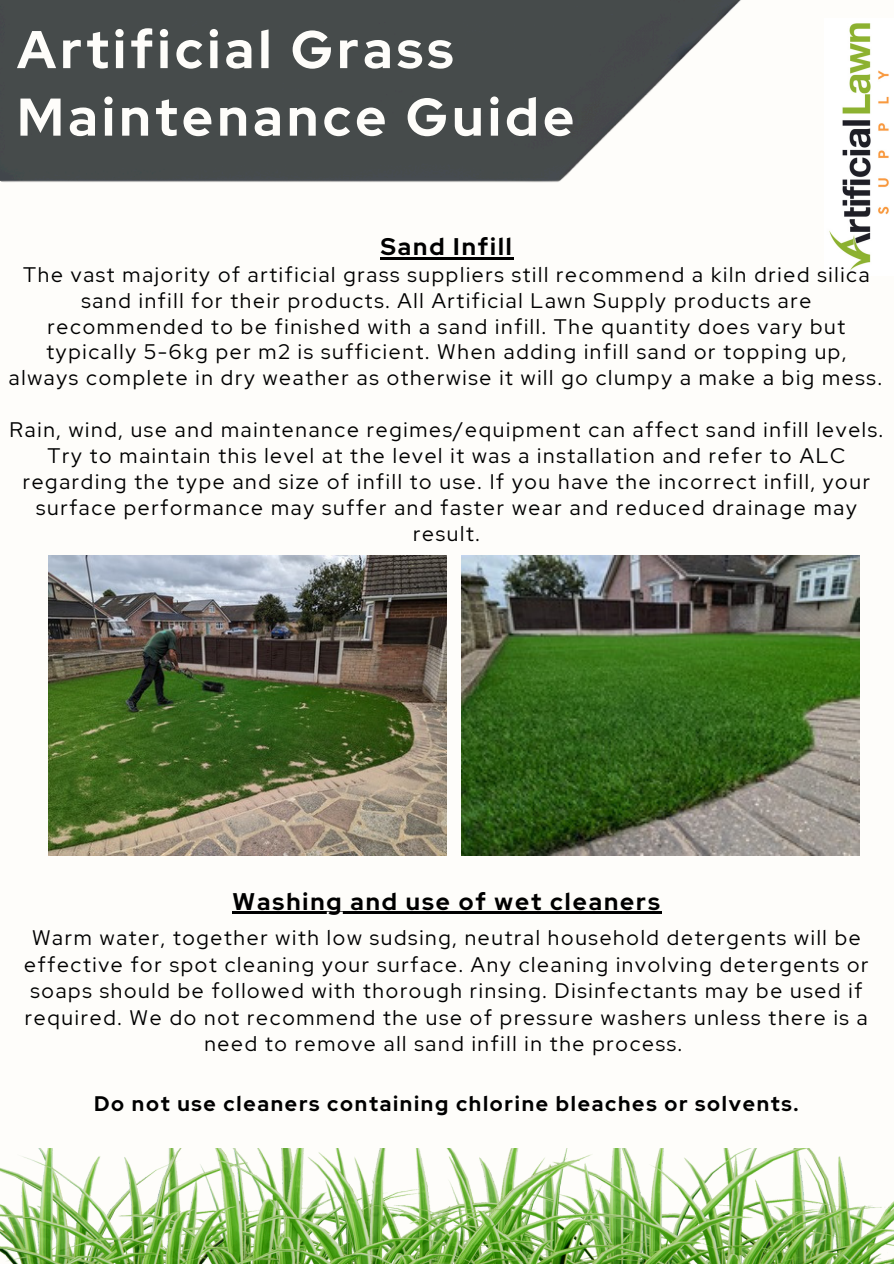
<style>
.page{position:relative;width:894px;height:1264px;background:#fff}
.page>*{position:absolute;margin:0;border:0;box-sizing:border-box;transform-origin:0 0}
.t1{font:700 52.95px/67.5px "Red Hat Display";letter-spacing:.08em;color:#fefdfa}
.t2{font:700 24px "Red Hat Display";letter-spacing:.08em;color:#000}
.t3{font:21px/25.8px "Red Hat Display";letter-spacing:.08em;color:#000;text-align:center}
.t4{font:700 21px "Red Hat Display";letter-spacing:.08em;color:#000}
</style>
<div class="page">
<div style="left:0;top:0;width:893px;height:1263px;background:#fefdfa"></div>
<img style="left:0;top:0;width:741px;height:183px">
<img style="left:829px;top:23px;width:60px;height:248px">
<img style="left:0;top:1148px;width:893px;height:115px">
<img style="left:49px;top:556px;width:397px;height:299px">
<img style="left:461px;top:556px;width:397px;height:299px">
<hr style="left:380px;top:257px;width:133px;height:2px;background:#000">
<hr style="left:232px;top:911px;width:429px;height:2px;background:#000">
<h2 class="t1" style="left:17px;top:15px;width:558px">Artificial Grass<br>Maintenance Guide</h2>
<p class="t2" style="left:380px;top:230px;width:133px">Sand Infill</p>
<p class="t3" style="left:9px;top:261px;width:874px">The vast majority of artificial grass suppliers still recommend a kiln dried silica sand infill for their products. All Artificial Lawn Supply products are recommended to be finished with a sand infill. The quantity does vary but typically 5-6kg per m2 is sufficient. When adding infill sand or topping up, always complete in dry weather as otherwise it will go clumpy a make a big mess.</p>
<p class="t3" style="left:10px;top:416px;width:874px">Rain, wind, use and maintenance regimes/equipment can affect sand infill levels.<br>Try to maintain this level at the level it was a installation and refer to ALC regarding the type and size of infill to use. If you have the incorrect infill, your surface performance may suffer and faster wear and reduced drainage may result.</p>
<p class="t2" style="left:232px;top:886px;width:428px">Washing and use of wet cleaners</p>
<p class="t3" style="left:24px;top:924px;width:845px;line-height:26.5px">Warm water, together with low sudsing, neutral household detergents will be effective for spot cleaning your surface. Any cleaning involving detergents or soaps should be followed with thorough rinsing. Disinfectants may be used if required. We do not recommend the use of pressure washers unless there is a need to remove all sand infill in the process.</p>
<p class="t4" style="left:94px;top:1089px;width:705px">Do not use cleaners containing chlorine bleaches or solvents.</p>
</div>
